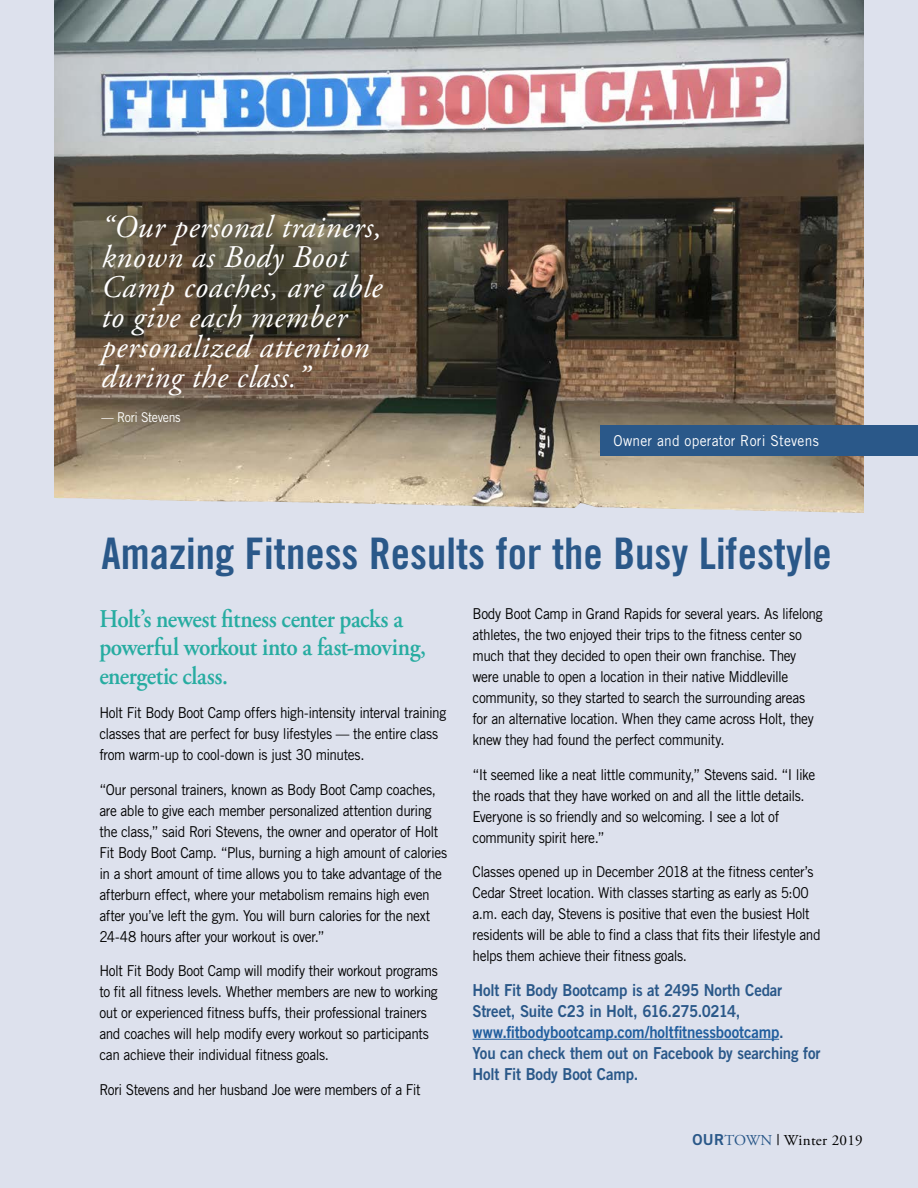
<style>
.page{position:relative;width:918px;height:1188px;background:#dde1ed}
.page>*{position:absolute;margin:0;border:0;box-sizing:border-box;transform-origin:0 0}
.t1{font:43.5px "Trade Gothic LT Std Bd Cn 20";color:#2a5889}
.t2{font:italic 31.5px/30px "Adobe Garamond Pro";letter-spacing:.02em;color:#fff}
.t3{font:600 25.5px/28.5px "Adobe Garamond Pro";letter-spacing:-.02em;color:#27aca1;scale:.91 1}
.t4{font:16.5px/21px "Trade Gothic LT Std Bd 2";letter-spacing:-.01em;color:#2a5889;scale:.91 1}
.t5{font:15.15px "Adobe Garamond Pro";letter-spacing:.02em;color:#000}
.t6{font:15px/21px "Trade Gothic LT Std";letter-spacing:-.03em;color:#000;scale:.91 1}
.t7{font:15px "Trade Gothic LT Std";letter-spacing:.02em;color:#fff;scale:.92 1}
.t8{font:13.5px "Trade Gothic LT Std";letter-spacing:-.025em;color:#fff;scale:.91 1}
.s1{color:#215e9e}
.s2{font-family:"Trade Gothic LT Std Bd 2";color:#2a5889}
.s3{color:#2a5889}
.s4{font-family:"Trade Gothic LT Std Cn 18"}
</style>
<div class="page">
<hr style="left:473px;top:1039px;width:306px;height:1px;background:#215e9e">
<img style="left:54px;top:0;width:810px;height:513px">
<div style="left:600px;top:426px;width:318px;height:30px;background:#2a5889"></div>
<h2 class="t2" style="left:102px;top:213px;width:282px">“Our personal trainers, known as Body Boot<br>Camp coaches, are able to give each member personalized attention during the class.”</h2>
<p class="t8" style="left:102px;top:409px;width:89px">— Rori Stevens</p>
<p class="t7" style="left:614px;top:431px;width:225px">Owner and operator Rori Stevens</p>
<h1 class="t1" style="left:102px;top:527px;width:732px">Amazing Fitness Results for the Busy Lifestyle</h1>
<h3 class="t3" style="left:99px;top:605px;width:361px">Holt’s newest fitness center packs a powerful workout into a fast-moving, energetic class.</h3>
<p class="t6" style="left:99px;top:702px;width:383px">Holt Fit Body Boot Camp offers high-intensity interval training classes that are perfect for busy lifestyles — the entire class from warm-up to cool-down is just 30 minutes.</p>
<p class="t6" style="left:99px;top:779px;width:384px">“Our personal trainers, known as Body Boot Camp coaches, are able to give each member personalized attention during the class,” said Rori Stevens, the owner and operator of Holt Fit Body Boot Camp. “Plus, burning a high amount of calories in a short amount of time allows you to take advantage of the afterburn effect, where your metabolism remains high even after you’ve left the gym. You will burn calories for the next 24-48 hours after your workout is over.”</p>
<p class="t6" style="left:99px;top:960px;width:373px">Holt Fit Body Boot Camp will modify their workout programs to fit all fitness levels. Whether members are new to working out or experienced fitness buffs, their professional trainers and coaches will help modify every workout so participants can achieve their individual fitness goals.</p>
<p class="t6" style="left:99px;top:1079px;width:355px">Rori Stevens and her husband Joe were members of a Fit</p>
<p class="t6" style="left:473px;top:603px;width:386px">Body Boot Camp in Grand Rapids for several years. As lifelong athletes, the two enjoyed their trips to the fitness center so much that they decided to open their own franchise. They were unable to open a location in their native Middleville community, so they started to search the surrounding areas for an alternative location. When they came across Holt, they knew they had found the perfect community.</p>
<p class="t6" style="left:473px;top:764px;width:378px">“It seemed like a neat little community,” Stevens said. “I like the roads that they have worked on and all the little details.<br>Everyone is so friendly and so welcoming. I see a lot of community spirit here.”</p>
<p class="t6" style="left:473px;top:861px;width:384px">Classes opened up in December 2018 at the fitness center’s Cedar Street location. With classes starting as early as 5:00 a.m. each day, Stevens is positive that even the busiest Holt residents will be able to find a class that fits their lifestyle and helps them achieve their fitness goals.</p>
<p class="t4" style="left:473px;top:979px;width:384px">Holt Fit Body Bootcamp is at 2495 North Cedar Street, Suite C23 in Holt, 616.275.0214, <span class="s1">www.fitbodybootcamp.com/holtfitnessbootcamp</span>.<br>You can check them out on Facebook by searching for Holt Fit Body Boot Camp.</p>
<p class="t5" style="left:692px;top:1131px;width:172px"><span class="s2">OUR</span><span class="s3">TOWN</span> <span class="s4">|</span> Winter 2019</p>
</div>
